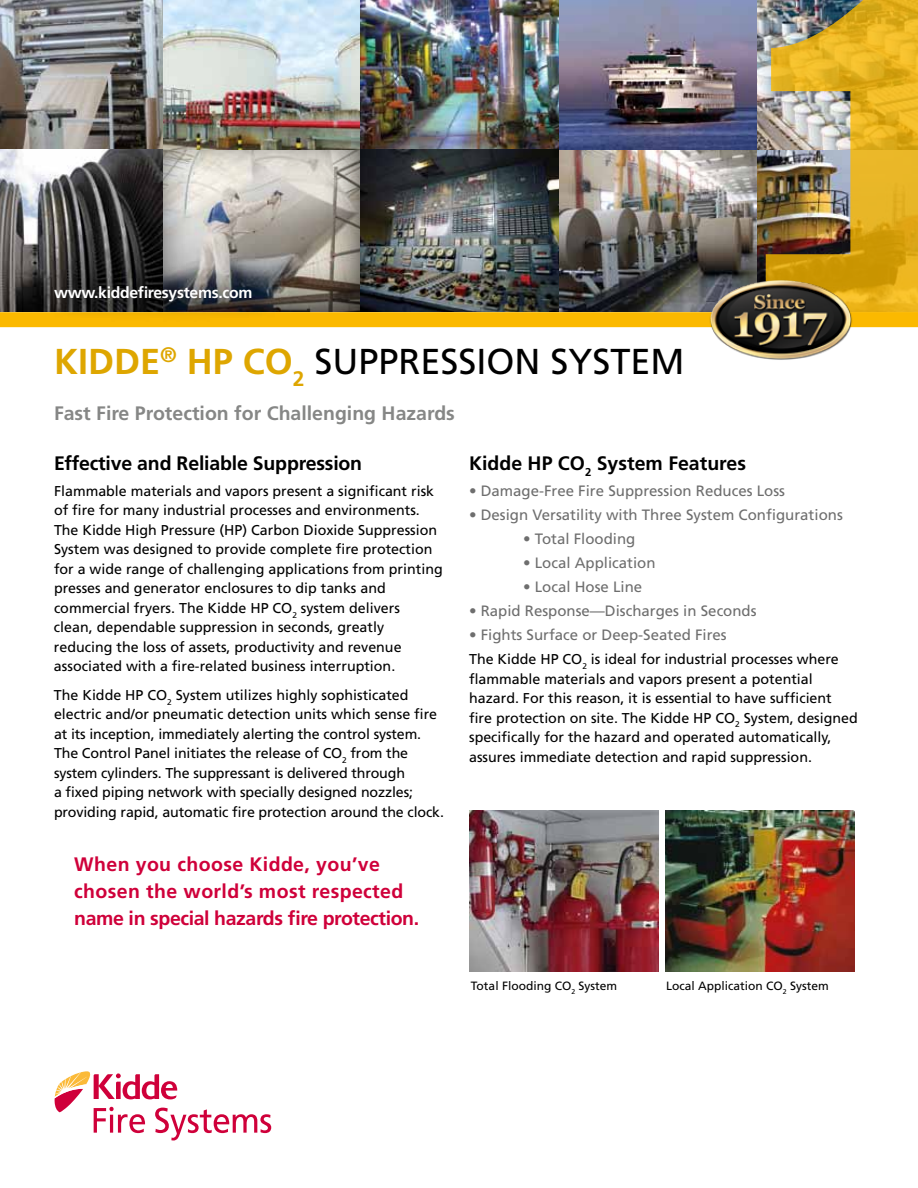
<style>
.page{position:relative;width:918px;height:1188px;background:#fff}
.page>*{position:absolute;margin:0;border:0;box-sizing:border-box;transform-origin:0 0}
.t1{font:36px "Frutiger";color:#000}
.t2{font:700 19.5px/27px "Frutiger";letter-spacing:.02em;color:#cf003a}
.t3{font:700 19.5px "Frutiger";letter-spacing:-.01em;color:#000}
.t4{font:700 19.5px "Frutiger";color:#868786}
.t5{font:700 15.75px "Frutiger";letter-spacing:-.02em;color:#fff}
.t6{font:15px "Frutiger";color:#6e6e6e}
.t7{font:14.25px/19.5px "Frutiger";color:#000}
.t8{font:12px "Frutiger";color:#000}
.s1{font-weight:700;color:#dea600}
</style>
<div class="page">
<svg style="left:55px;top:1071px;width:216px;height:70px"></svg>
<div style="left:0;top:312px;width:918px;height:15px;background:#fbb900"></div>
<img style="left:469px;top:810px;width:189px;height:162px">
<img style="left:665px;top:810px;width:189px;height:162px">
<img style="left:0;top:0;width:361px;height:311px">
<div style="left:160px;top:149px;width:203px;height:165px;background:#000;opacity:.75"></div>
<img style="left:361px;top:0;width:198px;height:150px">
<img style="left:361px;top:150px;width:405px;height:162px">
<img style="left:559px;top:0;width:207px;height:150px">
<img style="left:766px;top:0;width:152px;height:312px">
<img style="left:698px;top:253px;width:166px;height:107px">
<svg style="left:48px;top:265px;width:239px;height:49px;background:#43413c"></svg>
<p class="t5" style="left:54px;top:283px;width:200px">www.kiddefiresystems.com</p>
<h1 class="t1" style="left:54px;top:340px;width:632px"><span class="s1">Kidde</span><sup>®</sup> <span class="s1">HP CO</span><sub>2</sub> Suppression System</h1>
<h2 class="t4" style="left:54px;top:402px;width:402px">Fast Fire Protection for Challenging Hazards</h2>
<h2 class="t3" style="left:54px;top:451px;width:310px">Effective and Reliable Suppression</h2>
<p class="t7" style="left:54px;top:481px;width:390px">Flammable materials and vapors present a significant risk of fire for many industrial processes and environments.<br>The Kidde High Pressure (HP) Carbon Dioxide Suppression System was designed to provide complete fire protection for a wide range of challenging applications from printing presses and generator enclosures to dip tanks and commercial fryers. The Kidde HP CO<sub>2</sub> system delivers<br>clean, dependable suppression in seconds, greatly reducing the loss of assets, productivity and revenue associated with a fire-related business interruption.</p>
<p class="t7" style="left:54px;top:685px;width:392px">The Kidde HP CO<sub>2</sub> System utilizes highly sophisticated electric and/or pneumatic detection units which sense fire at its inception, immediately alerting the control system.<br>The Control Panel initiates the release of CO<sub>2</sub> from the system cylinders. The suppressant is delivered through<br>a fixed piping network with specially designed nozzles; providing rapid, automatic fire protection around the clock.</p>
<h2 class="t2" style="left:74px;top:851px;width:346px">When you choose Kidde, you’ve chosen the world’s most respected name in special hazards fire protection.</h2>
<h2 class="t3" style="left:469px;top:451px;width:278px">Kidde HP CO<sub>2</sub> System Features</h2>
<p class="t6" style="left:469px;top:482px;width:317px">• Damage-Free Fire Suppression Reduces Loss</p>
<p class="t6" style="left:469px;top:506px;width:375px">• Design Versatility with Three System Configurations</p>
<p class="t6" style="left:523px;top:530px;width:114px">• Total Flooding</p>
<p class="t6" style="left:523px;top:554px;width:134px">• Local Application</p>
<p class="t6" style="left:523px;top:578px;width:121px">• Local Hose Line</p>
<p class="t6" style="left:469px;top:602px;width:289px">• Rapid Response—Discharges in Seconds</p>
<p class="t6" style="left:469px;top:626px;width:259px">• Fights Surface or Deep-Seated Fires</p>
<p class="t7" style="left:469px;top:649px;width:390px">The Kidde HP CO<sub>2</sub> is ideal for industrial processes where flammable materials and vapors present a potential hazard. For this reason, it is essential to have sufficient fire protection on site. The Kidde HP CO<sub>2</sub> System, designed specifically for the hazard and operated automatically, assures immediate detection and rapid suppression.</p>
<p class="t8" style="left:471px;top:979px;width:148px">Total Flooding CO<sub>2</sub> System</p>
<p class="t8" style="left:666px;top:979px;width:164px">Local Application CO <sub>2</sub> System</p>
</div>
